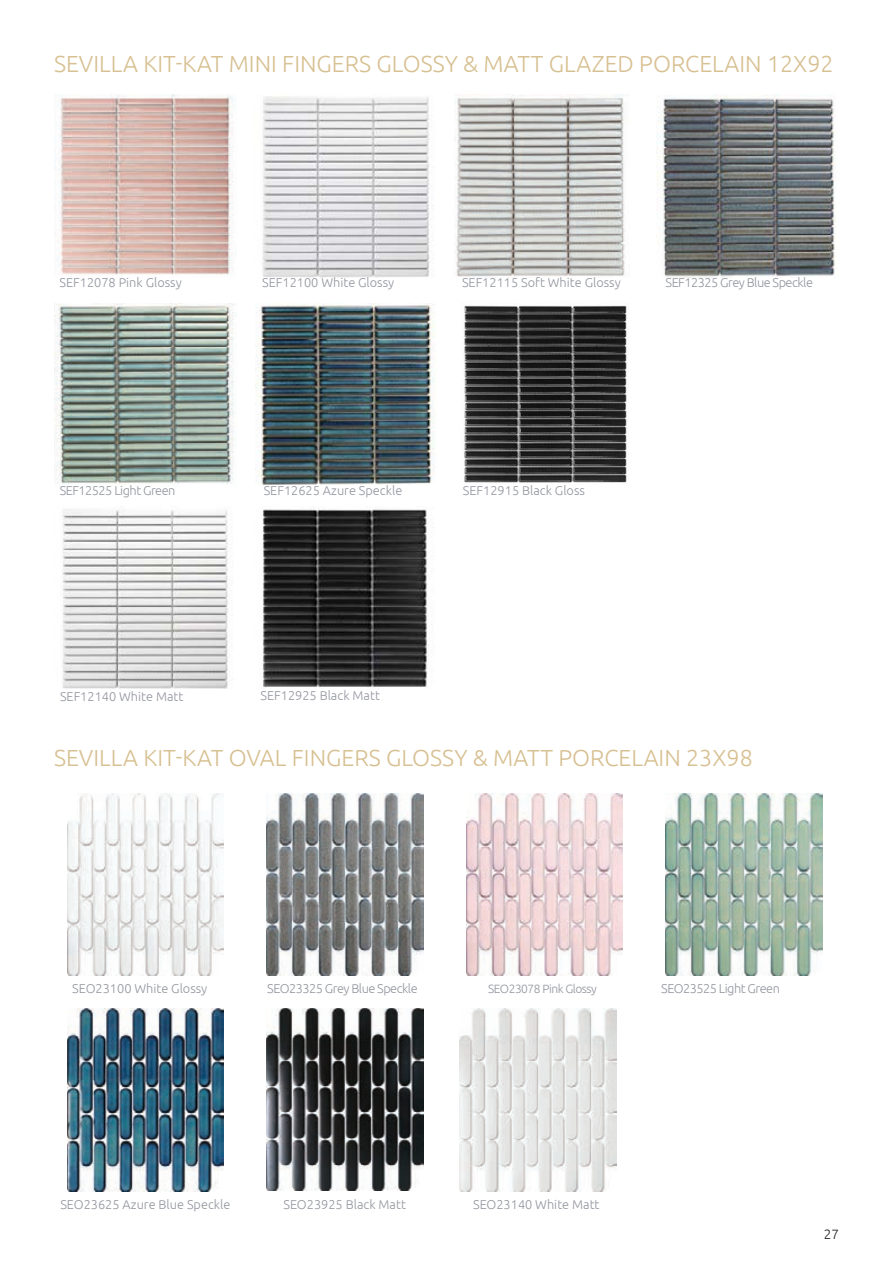
<style>
.page{position:relative;width:893px;height:1263px;background:#fff}
.page>*{position:absolute;margin:0;border:0;box-sizing:border-box;transform-origin:0 0}
.t1{font:300 23.25px "Ubuntu";color:#d7c091}
.t2{font:300 13.5px "Ubuntu";color:#231f20}
.t3{font:300 12.75px "Ubuntu";color:#93969e}
.t4{font:300 12.75px "Ubuntu";letter-spacing:-.04em;color:#93969e}
.t5{font:300 12px "Ubuntu";letter-spacing:-.04em;color:#93969e}
</style>
<div class="page">
<img style="left:54px;top:94px;width:180px;height:181px">
<img style="left:262px;top:96px;width:172px;height:181px">
<img style="left:656px;top:94px;width:180px;height:183px">
<img style="left:67px;top:1009px;width:157px;height:182px">
<img style="left:67px;top:793px;width:157px;height:183px">
<img style="left:267px;top:793px;width:156px;height:183px">
<img style="left:466px;top:793px;width:157px;height:183px">
<img style="left:666px;top:793px;width:156px;height:183px">
<img style="left:454px;top:94px;width:171px;height:183px">
<img style="left:54px;top:303px;width:180px;height:181px">
<img style="left:256px;top:303px;width:179px;height:181px">
<img style="left:464px;top:305px;width:163px;height:178px">
<img style="left:62px;top:509px;width:171px;height:180px">
<img style="left:263px;top:506px;width:166px;height:182px">
<img style="left:266px;top:1009px;width:157px;height:181px">
<img style="left:460px;top:1009px;width:156px;height:182px">
<h1 class="t1" style="left:54px;top:50px;width:781px">SEVILLA KIT-KAT MINI FINGERS GLOSSY &amp; MATT GLAZED PORCELAIN 12X92</h1>
<p class="t3" style="left:60px;top:275px;width:124px">SEF12078 Pink Glossy</p>
<p class="t3" style="left:262px;top:275px;width:134px">SEF12100 White Glossy</p>
<p class="t4" style="left:666px;top:275px;width:149px">SEF12325 Grey Blue Speckle</p>
<p class="t3" style="left:462px;top:275px;width:160px">SEF12115 Soft White Glossy</p>
<p class="t4" style="left:60px;top:483px;width:117px">SEF12525 Light Green</p>
<p class="t3" style="left:264px;top:483px;width:140px">SEF12625 Azure Speckle</p>
<p class="t3" style="left:463px;top:483px;width:123px">SEF12915 Black Gloss</p>
<p class="t3" style="left:60px;top:689px;width:125px">SEF12140 White Matt</p>
<p class="t3" style="left:261px;top:688px;width:121px">SEF12925 Black Matt</p>
<h1 class="t1" style="left:54px;top:744px;width:700px">SEVILLA KIT-KAT OVAL FINGERS GLOSSY &amp; MATT PORCELAIN 23X98</h1>
<p class="t3" style="left:72px;top:981px;width:137px">SEO23100 White Glossy</p>
<p class="t4" style="left:267px;top:981px;width:152px">SEO23325 Grey Blue Speckle</p>
<p class="t5" style="left:488px;top:981px;width:110px">SEO23078 Pink Glossy</p>
<p class="t4" style="left:661px;top:981px;width:120px">SEO23525 Light Green</p>
<p class="t3" style="left:60px;top:1197px;width:172px">SEO23625 Azure Blue Speckle</p>
<p class="t3" style="left:284px;top:1197px;width:124px">SEO23925 Black Matt</p>
<p class="t3" style="left:473px;top:1197px;width:128px">SEO23140 White Matt</p>
<p class="t2" style="left:824px;top:1226px;width:17px">27</p>
</div>
